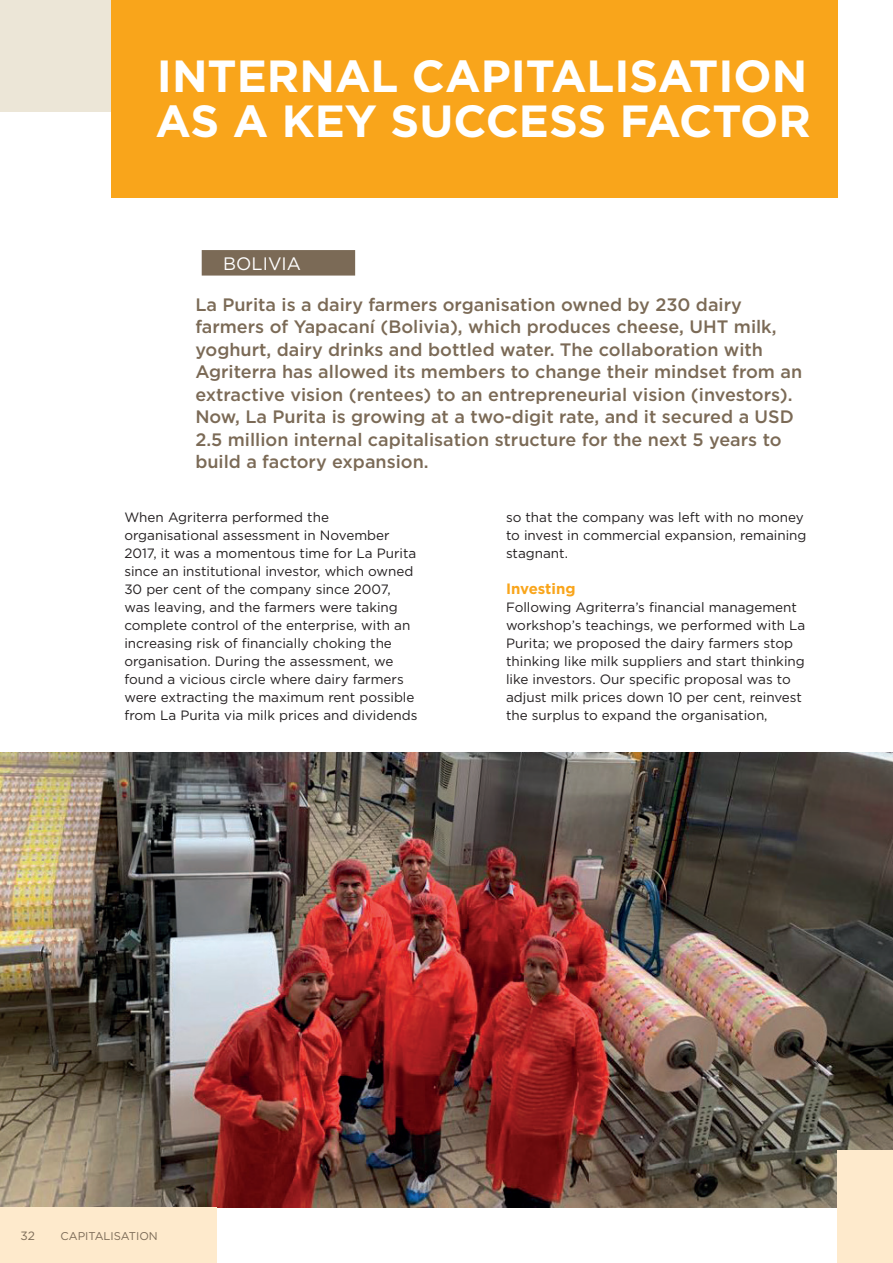
<style>
.page{position:relative;width:893px;height:1263px;background:#fff}
.page>*{position:absolute;margin:0;border:0;box-sizing:border-box;transform-origin:0 0}
.t1{font:700 45px/45px "Gotham";color:#fff}
.t2{font:500 18px/22.5px "Gotham";color:#7b6a56}
.t3{font:18px "Gotham";color:#fff}
.t4{font:700 15px "Gotham";color:#f9a51b}
.t5{font:13.5px/18px "Gotham";color:#231f20}
.t6{font:12px "Gotham";color:#7b6a56}
.t7{font:11.25px "Gotham";color:#7b6a56}
</style>
<div class="page">
<div style="left:0;top:0;width:113px;height:112px;background:#ece6d7"></div>
<div style="left:112px;top:0;width:726px;height:198px;background:#f9a51b"></div>
<img style="left:0;top:753px;width:893px;height:454px">
<div style="left:837px;top:1150px;width:56px;height:113px;background:#feeacc"></div>
<div style="left:202px;top:250px;width:153px;height:26px;background:#7b6a56"></div>
<div style="left:0;top:1207px;width:217px;height:56px;background:#feeacc"></div>
<h1 class="t1" style="left:155px;top:53px;width:657px">INTERNAL CAPITALISATION<br>AS A KEY SUCCESS FACTOR</h1>
<h2 class="t3" style="left:223px;top:254px;width:79px">BOLIVIA</h2>
<p class="t2" style="left:195px;top:293px;width:608px">La Purita is a dairy farmers organisation owned by 230 dairy farmers of Yapacaní (Bolivia), which produces cheese, UHT milk, yoghurt, dairy drinks and bottled water. The collaboration with Agriterra has allowed its members to change their mindset from an extractive vision (rentees) to an entrepreneurial vision (investors).<br>Now, La Purita is growing at a two-digit rate, and it secured a USD 2.5 million internal capitalisation structure for the next 5 years to build a factory expansion.</p>
<p class="t5" style="left:124px;top:508px;width:295px">When Agriterra performed the organisational assessment in November 2017, it was a momentous time for La Purita since an institutional investor, which owned 30 per cent of the company since 2007, was leaving, and the farmers were taking complete control of the enterprise, with an increasing risk of financially choking the organisation. During the assessment, we found a vicious circle where dairy farmers were extracting the maximum rent possible from La Purita via milk prices and dividends</p>
<p class="t5" style="left:506px;top:508px;width:302px">so that the company was left with no money to invest in commercial expansion, remaining stagnant.</p>
<p class="t4" style="left:506px;top:579px;width:71px">Investing</p>
<p class="t5" style="left:506px;top:598px;width:301px">Following Agriterra’s financial management workshop’s teachings, we performed with La Purita; we proposed the dairy farmers stop thinking like milk suppliers and start thinking like investors. Our specific proposal was to adjust milk prices down 10 per cent, reinvest the surplus to expand the organisation,</p>
<p class="t6" style="left:21px;top:1229px;width:16px">32</p>
<p class="t7" style="left:60px;top:1230px;width:99px">CAPITALISATION</p>
</div>
